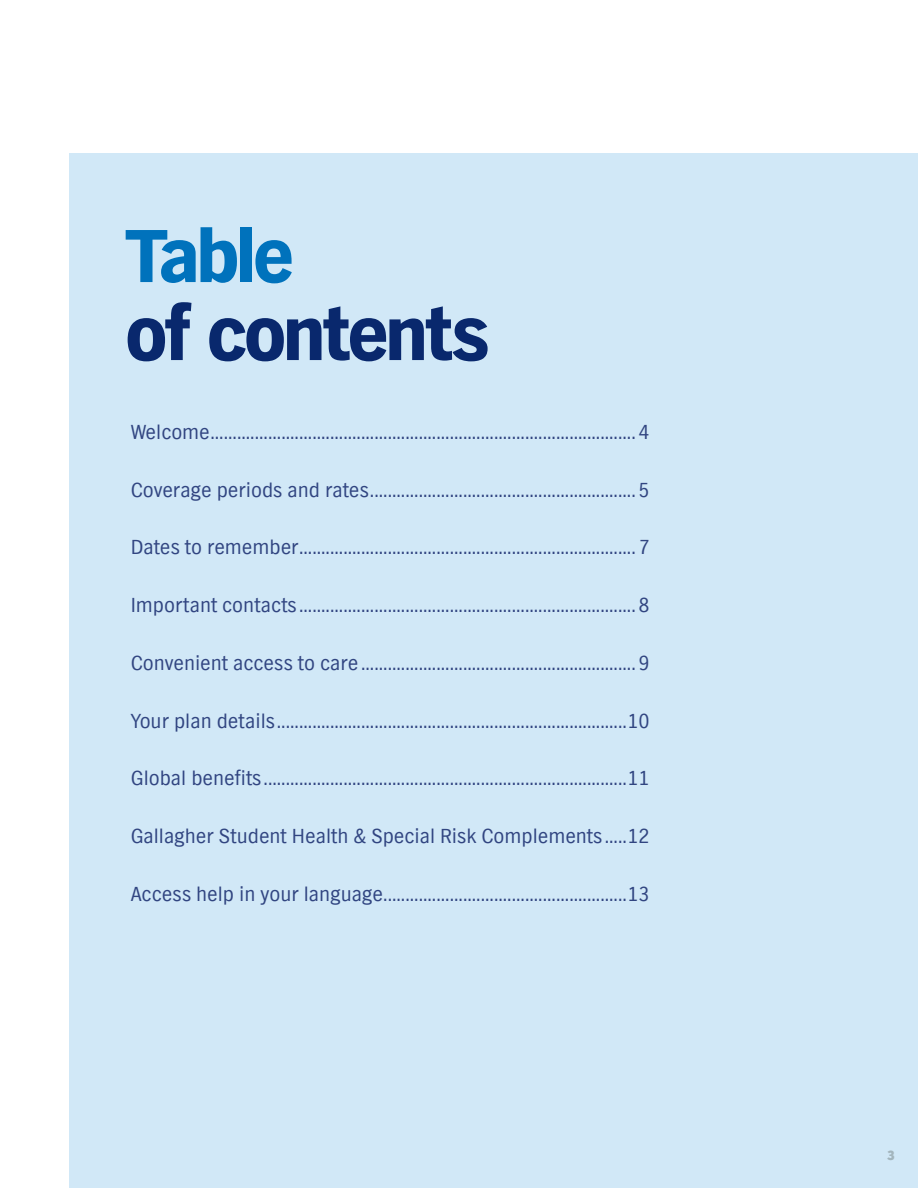
<style>
.page{position:relative;width:918px;height:1188px;background:#fff}
.page>*{position:absolute;margin:0;border:0;box-sizing:border-box;transform-origin:0 0}
.VP_Main_XXL_Headline{font:900 78px/78px "TV Nord EF";letter-spacing:-.045em;color:#09286d}
.t1{font:21px "TV Nord EF";color:#314581}
.t2{font:800 13.5px "TV Nord EF";color:#a3b5bd}
.s1{color:#0072bc}
</style>
<div class="page">
<div style="left:69px;top:153px;width:849px;height:1035px;background:#cce6f7"></div>
<p class="VP_Main_XXL_Headline" style="left:125px;top:219px;width:365px"><span class="s1">Table<br></span>of contents</p>
<p class="t1" style="left:131px;top:420px;width:521px">Welcome................................................................................................4</p>
<p class="t1" style="left:131px;top:478px;width:521px">Coverage periods and rates............................................................5</p>
<p class="t1" style="left:131px;top:536px;width:521px">Dates to remember............................................................................7</p>
<p class="t1" style="left:131px;top:593px;width:521px">Important contacts ............................................................................8</p>
<p class="t1" style="left:131px;top:651px;width:521px">Convenient access to care ..............................................................9</p>
<p class="t1" style="left:131px;top:709px;width:520px">Your plan details...............................................................................10</p>
<p class="t1" style="left:131px;top:767px;width:520px">Global benefits..................................................................................11</p>
<p class="t1" style="left:131px;top:824px;width:520px">Gallagher Student Health &amp; Special Risk Complements .....12</p>
<p class="t1" style="left:131px;top:882px;width:520px">Access help in your language.......................................................13</p>
<p class="t2" style="left:887px;top:1147px;width:9px">3</p>
</div>
